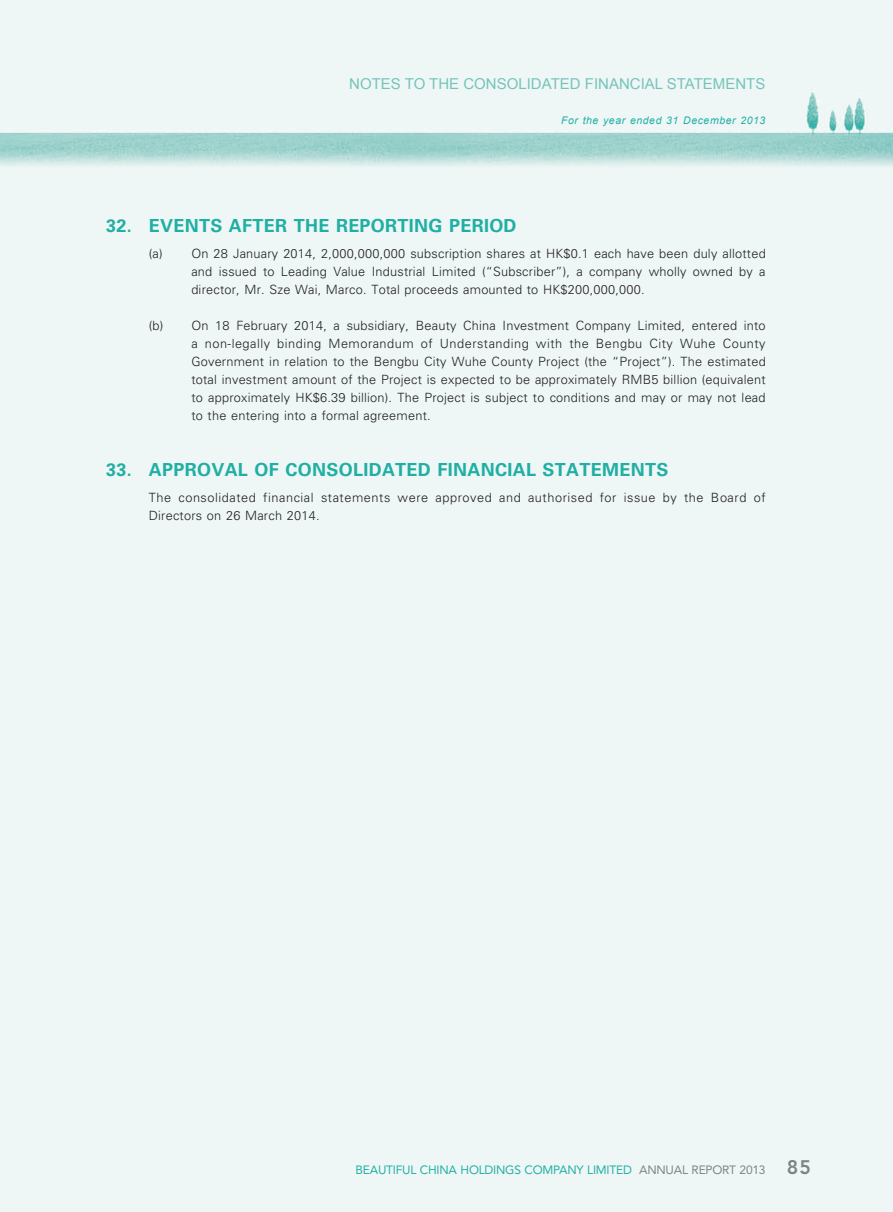
<style>
.page{position:relative;width:893px;height:1212px;background:#eef7f6}
.page>*{position:absolute;margin:0;border:0;box-sizing:border-box;transform-origin:0 0}
.t1{font:700 18px "Univers LT Std";letter-spacing:.015em;color:#21afa4}
.t2{font:15px "Arial";color:#77c3bc}
.t3{font:300 12.75px/18px "Univers LT Std";letter-spacing:.015em;color:#231f20;text-align:justify}
.t4{font:300 12.75px/18px "Univers LT Std";letter-spacing:.045em;color:#231f20}
.t5{font:12px "Avenir LT Std";letter-spacing:-.02em;color:#21afa4}
.t6{font:italic 10.5px "Arial";letter-spacing:.055em;color:#21afa4}
.s1{color:#808285}
.s2{font-weight:800;font-size:19.5px;color:#808285}
</style>
<div class="page">
<p class="t2" style="left:349px;top:74px;width:418px">NOTES TO THE CONSOLIDATED FINANCIAL STATEMENTS</p>
<p class="t6" style="left:561px;top:113px;width:206px">For the year ended 31 December 2013</p>
<p class="t1" style="left:106px;top:215px;width:412px">32. EVENTS AFTER THE REPORTING PERIOD</p>
<p class="t3" style="left:191px;top:245px;width:576px;text-indent:-43px">(a) On 28 January 2014, 2,000,000,000 subscription shares at HK$0.1 each have been duly allotted and issued to Leading Value Industrial Limited (“Subscriber”), a company wholly owned by a director, Mr. Sze Wai, Marco. Total proceeds amounted to HK$200,000,000.</p>
<p class="t3" style="left:191px;top:317px;width:576px;text-indent:-43px">(b) On 18 February 2014, a subsidiary, Beauty China Investment Company Limited, entered into a non-legally binding Memorandum of Understanding with the Bengbu City Wuhe County Government in relation to the Bengbu City Wuhe County Project (the “Project”). The estimated total investment amount of the Project is expected to be approximately RMB5 billion (equivalent to approximately HK$6.39 billion). The Project is subject to conditions and may or may not lead to the entering into a formal agreement.</p>
<p class="t1" style="left:106px;top:459px;width:193px">33. APPROVAL OF CONSOLIDATED</p>
<p class="t1" style="left:437px;top:459px;width:232px">FINANCIAL STATEMENTS</p>
<p class="t4" style="left:149px;top:489px;width:618px">The consolidated financial statements were approved and authorised for issue by the Board of<br>Directors on 26 March 2014.</p>
<p class="t5" style="left:356px;top:1163px;width:457px">BEAUTIFUL CHINA HOLDINGS COMPANY LIMITED <span class="s1">ANNUAL REPORT 2013</span> <span class="s2">85</span></p>
</div>
